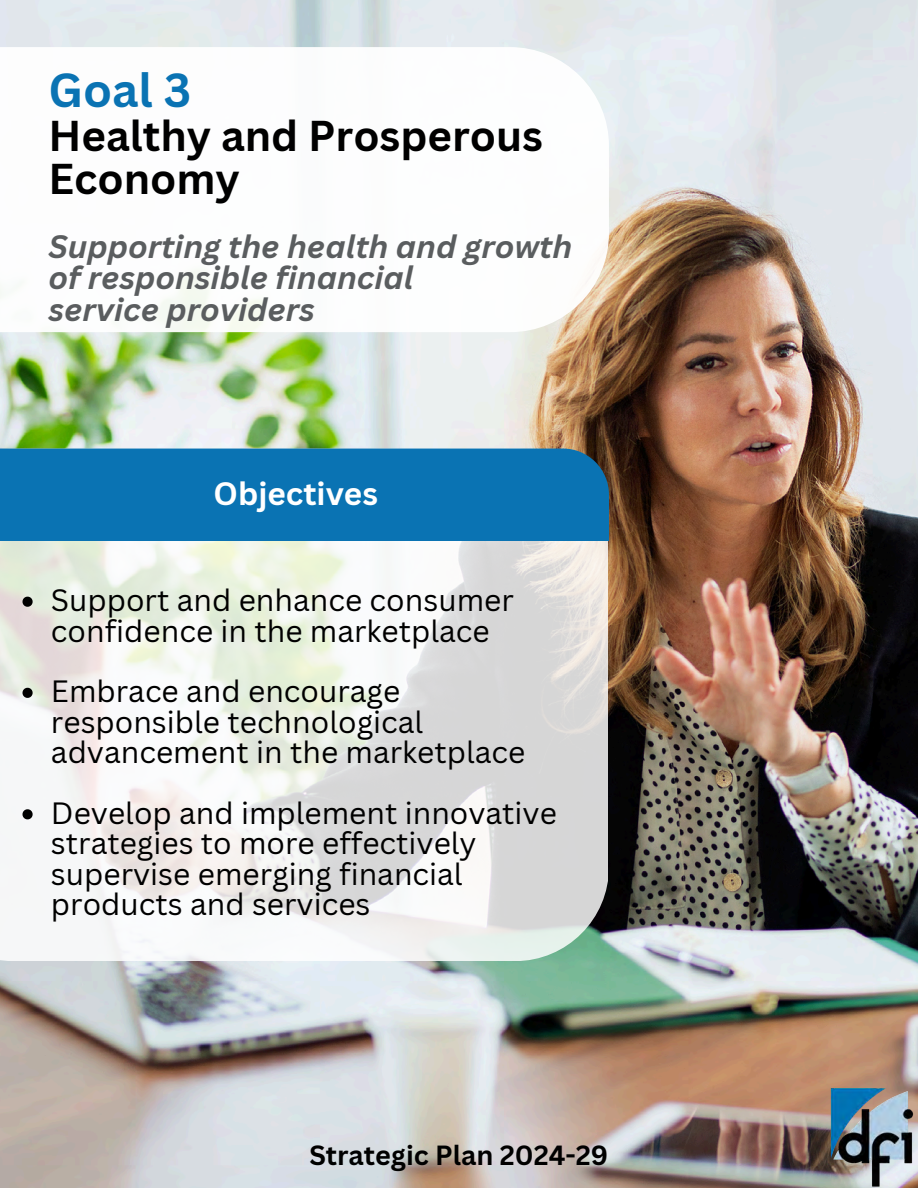
<style>
.page{position:relative;width:918px;height:1188px;background:#fff}
.page>*{position:absolute;margin:0;border:0;box-sizing:border-box;transform-origin:0 0}
.t1{font:700 46.5px "Canva Sans";color:#0a73b3}
.t2{font:700 42px/42.8px "Canva Sans";color:#000}
.t3{font:italic 700 31.5px/31.5px "Canva Sans";color:#5a5d5f}
.t4{font:700 31.5px "Canva Sans";color:#fff}
.t5{font:30px/30.3px "Canva Sans";color:#000}
.t6{font:700 27px "Canva Sans";color:#000}
</style>
<div class="page">
<img style="left:0;top:0;width:918px;height:1188px">
<svg style="left:0;top:47px;width:609px;height:285px"></svg>
<svg style="left:0;top:541px;width:608px;height:420px"></svg>
<img style="left:826px;top:1083px;width:92px;height:105px">
<div style="left:0;top:449px;width:609px;height:46px;background:#0a73b3"></div>
<div style="left:0;top:495px;width:609px;height:46px;background:#0a73b3"></div>
<svg style="left:22px;top:597px;width:11px;height:10px"></svg>
<svg style="left:22px;top:688px;width:11px;height:10px"></svg>
<svg style="left:22px;top:809px;width:11px;height:10px"></svg>
<h2 class="t1" style="left:48px;top:57px;width:144px">Goal 3</h2>
<h2 class="t2" style="left:48px;top:113px;width:496px">Healthy and Prosperous<br>Economy</h2>
<h2 class="t3" style="left:48px;top:230px;width:525px">Supporting the health and growth of responsible financial<br>service providers</h2>
<h1 class="t4" style="left:165px;top:472px;width:166px">Objectives</h1>
<h3 class="t4" style="left:214px;top:472px;width:166px">Objectives</h3>
<p class="t5" style="left:51px;top:584px;width:464px">Support and enhance consumer confidence in the marketplace</p>
<p class="t5" style="left:51px;top:676px;width:476px">Embrace and encourage responsible technological advancement in the marketplace</p>
<p class="t5" style="left:51px;top:797px;width:507px">Develop and implement innovative strategies to more effectively supervise emerging financial products and services</p>
<p class="t6" style="left:309px;top:1137px;width:301px">Strategic Plan 2024-29</p>
</div>
